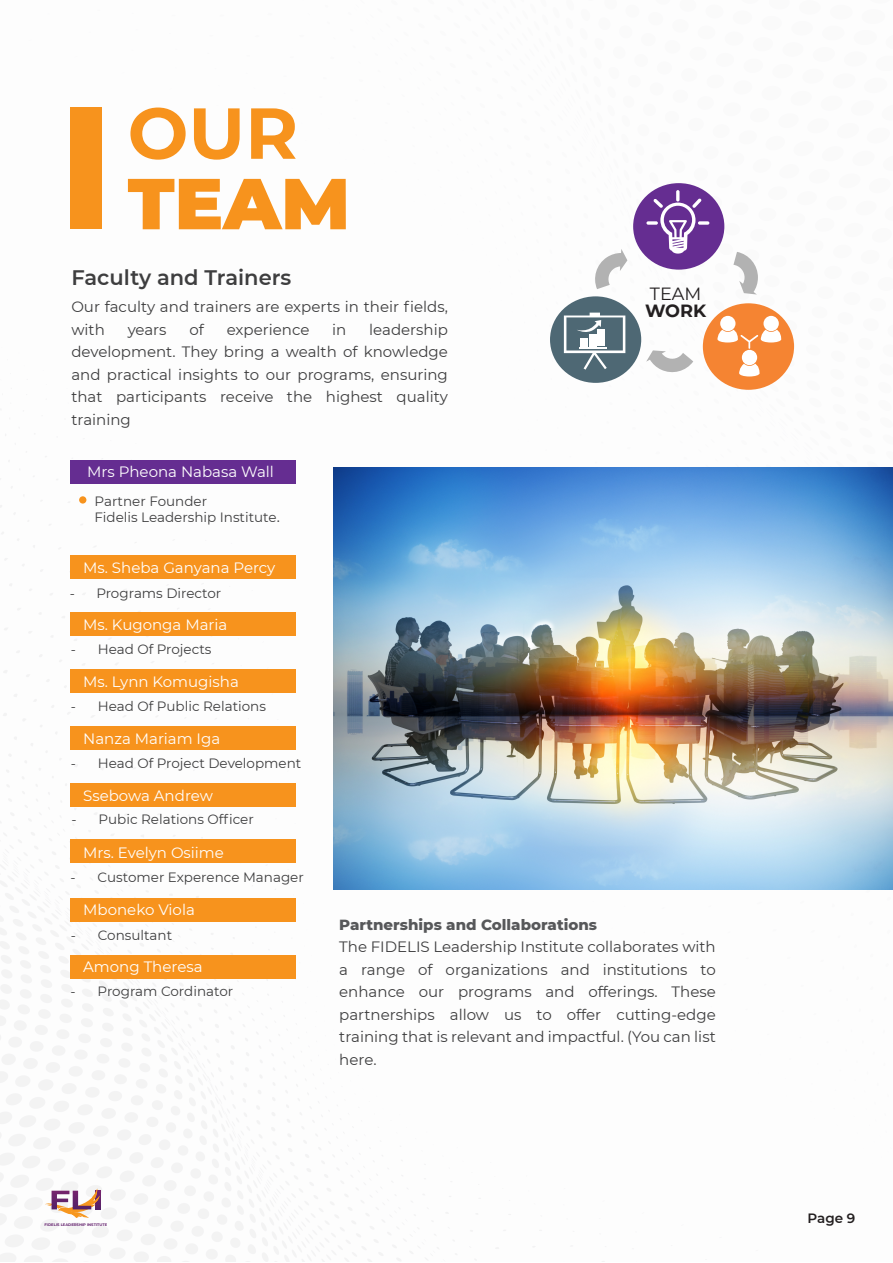
<style>
.page{position:relative;width:893px;height:1263px;background:#fff}
.page>*{position:absolute;margin:0;border:0;box-sizing:border-box;transform-origin:0 0}
.t1{font:900 72px "Montserrat";color:#f7931d}
.t2{font:700 72px "Montserrat";color:#f7931d}
.t3{font:600 21px "Montserrat";color:#3e3e3f}
.t4{font:17.7px "Montserrat";color:#231f20}
.t5{font:700 17.7px "Montserrat";color:#231f20}
.t6{font:15px/22.5px "Montserrat";color:#3e3e3f;text-align:justify}
.t7{font:15px "Montserrat";color:#fff}
.t8{font:800 15px "Montserrat";color:#57585a}
.t9{font:13.5px/16.5px "Montserrat";color:#3e3e3f}
.t10{font:600 13.5px "Montserrat";color:#231f20}
.t11{font:700 3.75px "Montserrat";color:#672671}
.s1{font-size:15px}
</style>
<div class="page">
<img style="left:0;top:107px;width:893px;height:1155px">
<div style="left:71px;top:955px;width:225px;height:23px;background:#f7931d"></div>
<div style="left:71px;top:899px;width:225px;height:23px;background:#f7931d"></div>
<div style="left:71px;top:840px;width:225px;height:23px;background:#f7931d"></div>
<div style="left:71px;top:783px;width:225px;height:24px;background:#f7931d"></div>
<div style="left:71px;top:726px;width:225px;height:23px;background:#f7931d"></div>
<div style="left:71px;top:670px;width:225px;height:23px;background:#f7931d"></div>
<div style="left:71px;top:612px;width:225px;height:23px;background:#f7931d"></div>
<div style="left:71px;top:555px;width:225px;height:24px;background:#f7931d"></div>
<div style="left:71px;top:460px;width:225px;height:23px;background:#652d91"></div>
<div style="left:79px;top:496px;width:7px;height:8px;background:#f7931d;border-radius:50%"></div>
<svg style="left:45px;top:1188px;width:55px;height:30px"></svg>
<img style="left:334px;top:467px;width:559px;height:422px">
<div style="left:550px;top:296px;width:91px;height:87px;background:#4e6874;border-radius:50%"></div>
<div style="left:633px;top:183px;width:91px;height:87px;background:#652d91;border-radius:50%"></div>
<div style="left:703px;top:303px;width:91px;height:87px;background:#f58432;border-radius:50%"></div>
<svg style="left:592px;top:249px;width:35px;height:40px"></svg>
<svg style="left:733px;top:252px;width:25px;height:42px"></svg>
<svg style="left:646px;top:350px;width:47px;height:25px"></svg>
<svg style="left:646px;top:221px;width:12px;height:4px"></svg>
<svg style="left:698px;top:221px;width:11px;height:4px"></svg>
<svg style="left:676px;top:190px;width:4px;height:11px"></svg>
<svg style="left:653px;top:198px;width:48px;height:56px"></svg>
<svg style="left:564px;top:313px;width:61px;height:57px"></svg>
<div style="left:720px;top:316px;width:15px;height:15px;background:#fff;border-radius:50%"></div>
<div style="left:763px;top:316px;width:16px;height:15px;background:#fff;border-radius:50%"></div>
<div style="left:742px;top:350px;width:15px;height:15px;background:#fff;border-radius:50%"></div>
<svg style="left:739px;top:364px;width:21px;height:12px"></svg>
<svg style="left:717px;top:330px;width:64px;height:19px"></svg>
<div style="left:71px;top:108px;width:31px;height:121px;background:#f7931d"></div>
<h1 class="t2" style="left:128px;top:81px;width:172px">OUR</h1>
<h1 class="t1" style="left:128px;top:150px;width:224px">TEAM</h1>
<h2 class="t3" style="left:71px;top:263px;width:222px">Faculty and Trainers</h2>
<p class="t6" style="left:71px;top:295px;width:378px">Our faculty and trainers are experts in their fields, with</p>
<p class="t6" style="left:128px;top:317px;width:40px">years</p>
<p class="t6" style="left:189px;top:317px;width:16px">of</p>
<p class="t6" style="left:227px;top:317px;width:84px">experience</p>
<p class="t6" style="left:332px;top:317px;width:16px">in</p>
<p class="t6" style="left:71px;top:317px;width:378px;text-indent:298px">leadership development. They bring a wealth of knowledge and practical insights to our programs, ensuring that participants receive the highest quality training</p>
<p class="t7" style="left:87px;top:461px;width:188px">Mrs Pheona Nabasa Wall</p>
<p class="t9" style="left:95px;top:492px;width:187px">Partner Founder<br>Fidelis Leadership Institute<span class="s1">.</span></p>
<p class="t7" style="left:83px;top:557px;width:194px">Ms. Sheba Ganyana Percy</p>
<p class="t9" style="left:70px;top:584px;width:153px">- Programs Director</p>
<p class="t7" style="left:83px;top:614px;width:146px">Ms. Kugonga Maria</p>
<p class="t9" style="left:71px;top:641px;width:142px">- Head Of Projects</p>
<p class="t7" style="left:83px;top:671px;width:157px">Ms. Lynn Komugisha</p>
<p class="t9" style="left:71px;top:698px;width:197px">- Head Of Public Relations</p>
<p class="t7" style="left:83px;top:728px;width:139px">Nanza Mariam Iga</p>
<p class="t9" style="left:71px;top:754px;width:232px">- Head Of Project Development</p>
<p class="t7" style="left:83px;top:785px;width:131px">Ssebowa Andrew</p>
<p class="t9" style="left:72px;top:810px;width:184px">- Pubic Relations Officer</p>
<p class="t7" style="left:83px;top:842px;width:142px">Mrs. Evelyn Osiime</p>
<p class="t9" style="left:71px;top:868px;width:235px">- Customer Experence Manager</p>
<p class="t7" style="left:83px;top:899px;width:113px">Mboneko Viola</p>
<p class="t4" style="left:650px;top:282px;width:53px">TEAM</p>
<p class="t5" style="left:645px;top:297px;width:63px">WORK</p>
<p class="t9" style="left:71px;top:927px;width:103px">- Consultant</p>
<p class="t7" style="left:83px;top:956px;width:121px">Among Theresa</p>
<p class="t9" style="left:71px;top:982px;width:164px">- Program Cordinator</p>
<p class="t8" style="left:339px;top:913px;width:259px">Partnerships and Collaborations</p>
<p class="t6" style="left:339px;top:935px;width:378px">The FIDELIS Leadership Institute collaborates with a range of organizations and institutions to enhance our programs and offerings. These partnerships allow us to offer cutting-edge training that is relevant and impactful. (You can list here.</p>
<p class="t11" style="left:45px;top:1222px;width:64px">FIDELIS LEADERSHIP INSTITUTE</p>
<p class="t10" style="left:808px;top:1209px;width:49px">Page 9</p>
</div>
